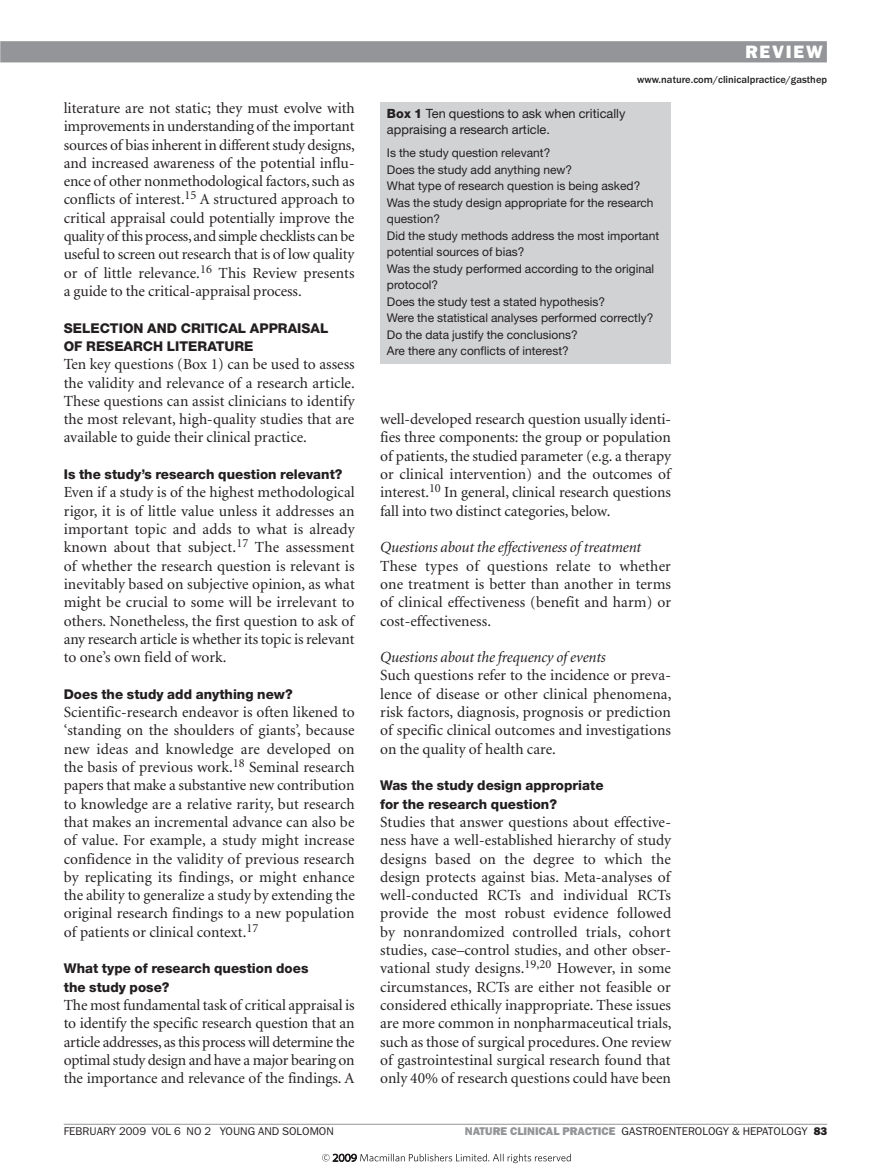
<style>
.page{position:relative;width:893px;height:1174px;background:#fff}
.page>*{position:absolute;margin:0;border:0;box-sizing:border-box;transform-origin:0 0}
.t1{font:800 18px "Franklin Gothic";letter-spacing:.1em;color:#fff}
.t2{font:15.45px/18.3px "Minion";color:#231f20;text-align:justify}
.t3{font:italic 15.45px "Minion";letter-spacing:-.01em;color:#231f20}
.t4{font:800 13.5px/18.3px "Helvetica Neue";color:#231f20}
.t5{font:12.75px/15.8px "Helvetica Neue";color:#231f20}
.t6{font:12px/16.5px "Helvetica Neue";color:#231f20}
.t7{font:11.25px "Franklin Gothic";color:#231f20}
.t8{font:500 10.5px "Franklin Gothic";color:#231f20}
.s1{font-weight:800}
.s2{font-weight:800;color:#939598}
</style>
<div class="page">
<hr style="left:64px;top:1123px;width:763px;height:1px;background:#939598">
<div style="left:381px;top:102px;width:290px;height:262px;background:#d1d2d4"></div>
<div style="left:0;top:41px;width:827px;height:21px;background:#939598"></div>
<svg style="left:322px;top:1153px;width:249px;height:10px"></svg>
<p class="t1" style="left:745px;top:41px;width:79px">REVIEW</p>
<p class="t2" style="left:64px;top:99px;width:293px">literature are not static; they must evolve with improvements in understanding of the important sources of bias inherent in different study designs, and increased awareness of the potential influ&shy;ence of other nonmethodological factors, such as conflicts of interest.<sup>15</sup> A structured approach to critical appraisal could potentially improve the quality of this process, and simple checklists can be useful to screen out research that is of low quality or of little relevance.<sup>16</sup> This Review presents a guide to the critical-appraisal process.</p>
<p class="t4" style="left:64px;top:319px;width:266px">SELECTION AND CRITICAL APPRAISAL<br>OF RESEARCH LITERATURE</p>
<p class="t2" style="left:64px;top:356px;width:293px">Ten key questions (Box 1) can be used to assess the validity and relevance of a research article.<br>These questions can assist clinicians to identify the most relevant, high-quality studies that are available to guide their clinical practice.</p>
<p class="t4" style="left:64px;top:465px;width:280px">Is the study’s research question relevant?</p>
<p class="t2" style="left:64px;top:484px;width:293px">Even if a study is of the highest methodological rigor, it is of little value unless it addresses an important topic and adds to what is already known about that subject.<sup>17</sup> The assessment of whether the research question is relevant is inevitably based on subjective opinion, as what might be crucial to some will be irrelevant to others. Nonetheless, the first question to ask of any research article is whether its topic is relevant to one’s own field of work.</p>
<p class="t4" style="left:64px;top:685px;width:230px">Does the study add anything new?</p>
<p class="t2" style="left:64px;top:703px;width:293px">Scientific-research endeavor is often likened to ‘standing on the shoulders of giants’, because new ideas and knowledge are developed on the basis of previous work.<sup>18</sup> Seminal research papers that make a substantive new contribution to knowledge are a relative rarity, but research that makes an incremental advance can also be of value. For example, a study might increase confidence in the validity of previous research by replicating its findings, or might enhance the ability to generalize a study by extending the original research findings to a new population of patients or clinical context.<sup>17</sup></p>
<p class="t4" style="left:64px;top:959px;width:246px">What type of research question does the study pose?</p>
<p class="t2" style="left:64px;top:996px;width:292px">The most fundamental task of critical appraisal is to identify the specific research question that an article addresses, as this process will determine the optimal study design and have a major bearing on the importance and relevance of the findings. A</p>
<p class="t8" style="left:637px;top:73px;width:192px">www.nature.com/clinicalpractice/gasthep</p>
<p class="t5" style="left:387px;top:106px;width:240px"><span class="s1">Box 1</span> Ten questions to ask when critically appraising a research article.</p>
<p class="t6" style="left:387px;top:144px;width:274px">Is the study question relevant?<br>Does the study add anything new?<br>What type of research question is being asked?<br>Was the study design appropriate for the research question?<br>Did the study methods address the most important potential sources of bias?<br>Was the study performed according to the original protocol?<br>Does the study test a stated hypothesis?<br>Were the statistical analyses performed correctly?<br>Do the data justify the conclusions?<br>Are there any conflicts of interest?</p>
<p class="t2" style="left:380px;top:411px;width:292px">well-developed research question usually identi&shy;fies three components: the group or population of patients, the studied parameter (e.g. a therapy or clinical intervention) and the outcomes of interest.<sup>10</sup> In general, clinical research questions fall into two distinct categories, below.</p>
<p class="t3" style="left:380px;top:540px;width:263px">Questions about the effectiveness of treatment</p>
<p class="t2" style="left:380px;top:557px;width:292px">These types of questions relate to whether one treatment is better than another in terms of clinical effectiveness (benefit and harm) or cost-effectiveness.</p>
<p class="t3" style="left:380px;top:649px;width:227px">Questions about the frequency of events</p>
<p class="t2" style="left:380px;top:667px;width:293px">Such questions refer to the incidence or preva&shy;lence of disease or other clinical phenomena, risk factors, diagnosis, prognosis or prediction of specific clinical outcomes and investigations on the quality of health care.</p>
<p class="t4" style="left:380px;top:776px;width:225px">Was the study design appropriate for the research question?</p>
<p class="t2" style="left:380px;top:813px;width:293px;text-align:left">Studies that answer questions about effective&shy;ness have a well-established hierarchy of study designs based on the degree to which the design protects against bias. Meta-analyses of well-conducted RCTs and individual RCTs provide the most robust evidence followed by non-randomized controlled trials, cohort studies, case–control studies, and other obser&shy;vational study designs.<sup>19,20</sup> However, in some circumstances, RCTs are either not feasible or considered ethically inappropriate. These issues are more common in nonpharmaceutical trials, such as those of surgical procedures. One review of gastrointestinal surgical research found that only 40% of research questions could have been</p>
<p class="t7" style="left:64px;top:1125px;width:41px">FEBRUARY</p>
<p class="t7" style="left:119px;top:1125px;width:216px">2009 VOL 6 NO 2 YOU NG AND SOLOMON</p>
<p class="t7" style="left:465px;top:1125px;width:364px"><span class="s2">NATURE CLINICAL PRACTICE</span> GASTROENTEROLOGY &amp; HEPATOLOGY <span class="s1">83</span></p>
</div>
